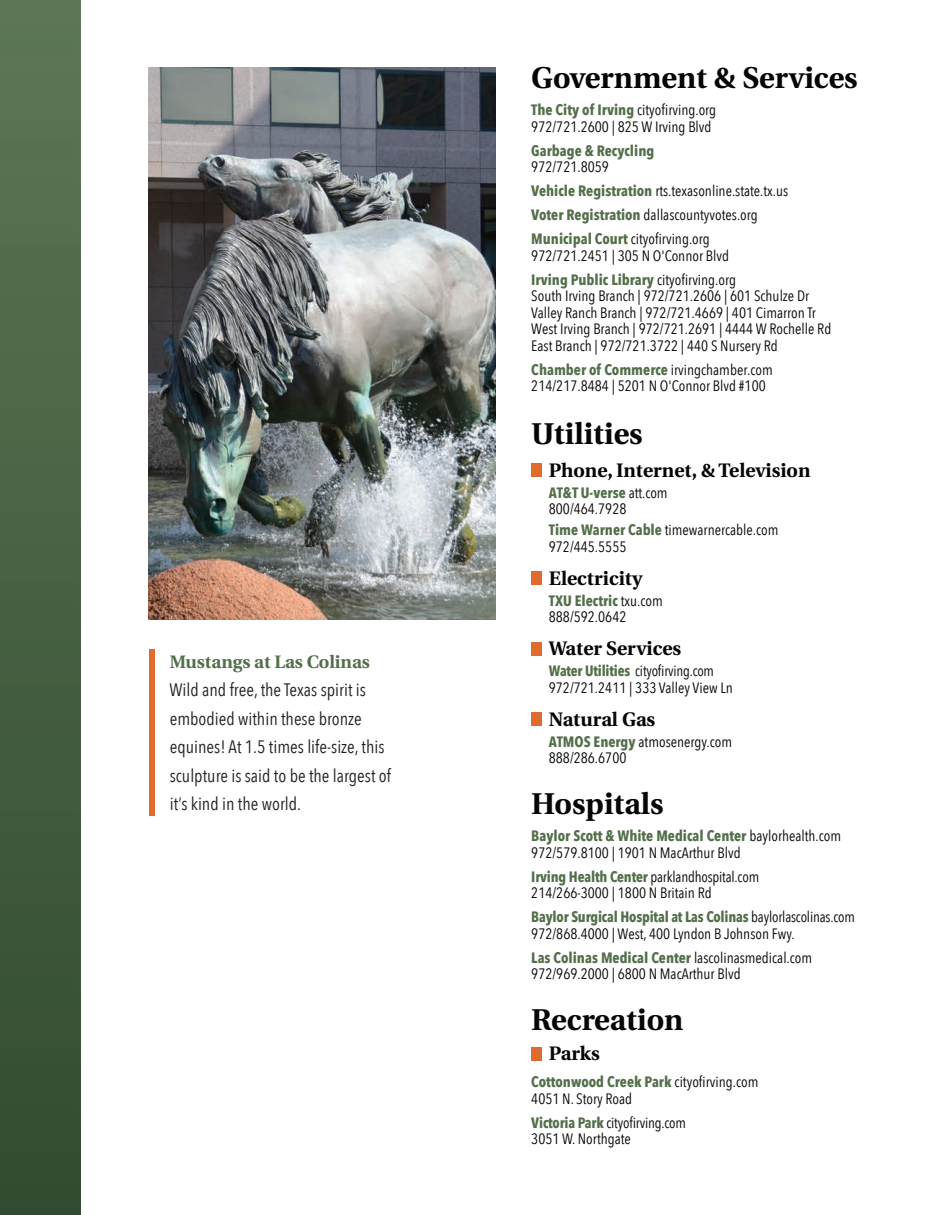
<style>
.page{position:relative;width:945px;height:1215px;background:#fff}
.page>*{position:absolute;margin:0;border:0;box-sizing:border-box;transform-origin:0 0}
.t1{font:700 30px "Heuristica";color:#050504}
.t2{font:700 19.5px "Heuristica";color:#050504}
.t3{font:18px/28.5px "Avenir Next Condensed";color:#231f20}
.t4{font:15px/16.5px "Avenir Next Condensed";color:#050504}
.t5{font:700 15px/16.5px "Avenir Next Condensed";color:#536f4a}
.s1{font-family:"Heuristica";font-weight:700;color:#536f4a}
.s2{font-weight:700;color:#536f4a}
.s3{font-weight:400;color:#050504}
</style>
<div class="page">
<div style="left:531px;top:571px;width:11px;height:14px;background:#e16b2f"></div>
<div style="left:531px;top:642px;width:11px;height:14px;background:#e16b2f"></div>
<div style="left:531px;top:712px;width:11px;height:14px;background:#e16b2f"></div>
<div style="left:531px;top:464px;width:11px;height:13px;background:#e16b2f"></div>
<div style="left:531px;top:1047px;width:11px;height:14px;background:#e16b2f"></div>
<div style="left:149px;top:650px;width:6px;height:166px;background:#e16b2f"></div>
<img style="left:149px;top:68px;width:346px;height:552px">
<img style="left:0;top:0;width:81px;height:1215px">
<p class="t3" style="left:170px;top:646px;width:223px"><span class="s1">Mustangs at Las Colinas<br></span>Wild and free, the Texas spirit is embodied within these bronze equines! At 1.5 times life-size, this sculpture is said to be the largest of it’s kind in the world.</p>
<p class="t1" style="left:531px;top:54px;width:328px">Government &amp; Services</p>
<p class="t4" style="left:531px;top:101px;width:186px"><span class="s2">The City of Irving</span> cityofirving.org<br>972/721.2600 | 825 W Irving Blvd</p>
<p class="t5" style="left:531px;top:142px;width:125px">Garbage &amp; Recycling<br><span class="s3">972/721.8059</span></p>
<p class="t4" style="left:531px;top:178px;width:259px;line-height:24px"><span class="s2">Vehicle Registration</span> rts.texasonline.state.tx.us<br><span class="s2">Voter Registration</span> dallascountyvotes.org<br><span class="s2">Municipal Court</span> cityofirving.org</p>
<p class="t4" style="left:531px;top:243px;width:206px;line-height:24px">972/721.2451 | 305 N O'Connor Blvd<br><span class="s2">Irving Public Library</span> cityofirving.org</p>
<p class="t4" style="left:531px;top:287px;width:302px">South Irving Branch | 972/721.2606 | 601 Schulze Dr Valley Ranch Branch | 972/721.4669 | 401 Cimarron Tr West Irving Branch | 972/721.2691 | 4444 W Rochelle Rd East Branch | 972/721.3722 | 440 S Nursery Rd</p>
<p class="t4" style="left:531px;top:361px;width:243px"><span class="s2">Chamber of Commerce</span> irvingchamber.com<br>214/217.8484 | 5201 N O'Connor Blvd #100</p>
<p class="t1" style="left:531px;top:409px;width:113px">Utilities</p>
<p class="t2" style="left:549px;top:454px;width:263px">Phone, Internet, &amp; Television</p>
<p class="t4" style="left:549px;top:484px;width:120px"><span class="s2">AT&amp;T U-verse</span> att.com<br>800/464.7928</p>
<p class="t4" style="left:549px;top:521px;width:231px"><span class="s2">Time Warner Cable</span> timewarnercable.com<br>972/445.5555</p>
<p class="t2" style="left:549px;top:562px;width:95px">Electricity</p>
<p class="t4" style="left:549px;top:592px;width:115px"><span class="s2">TXU Electric</span> txu.com<br>888/592.0642</p>
<p class="t2" style="left:549px;top:633px;width:134px">Water Services</p>
<p class="t4" style="left:549px;top:662px;width:186px"><span class="s2">Water Utilities</span> cityofirving.com<br>972/721.2411 | 333 Valley View Ln</p>
<p class="t2" style="left:549px;top:703px;width:108px">Natural Gas</p>
<p class="t4" style="left:549px;top:733px;width:185px"><span class="s2">ATMOS Energy</span> atmosenergy.com<br>888/286.6700</p>
<p class="t1" style="left:531px;top:780px;width:134px">Hospitals</p>
<p class="t4" style="left:531px;top:827px;width:311px"><span class="s2">Baylor Scott &amp; White Medical Center</span> baylorhealth.com<br>972/579.8100 | 1901 N MacArthur Blvd</p>
<p class="t4" style="left:531px;top:868px;width:229px"><span class="s2">Irving Health Center</span> parklandhospital.com<br>214/266-3000 | 1800 N Britain Rd</p>
<p class="t4" style="left:531px;top:908px;width:325px"><span class="s2">Baylor Surgical Hospital at Las Colinas</span> baylorlascolinas.com<br>972/868.4000 | West, 400 Lyndon B Johnson Fwy.</p>
<p class="t4" style="left:531px;top:949px;width:282px"><span class="s2">Las Colinas Medical Center</span> lascolinasmedical.com<br>972/969.2000 | 6800 N MacArthur Blvd</p>
<p class="t1" style="left:531px;top:996px;width:154px">Recreation</p>
<p class="t2" style="left:549px;top:1038px;width:53px">Parks</p>
<p class="t4" style="left:531px;top:1073px;width:229px"><span class="s2">Cottonwood Creek Park</span> cityofirving.com<br>4051 N. Story Road</p>
<p class="t4" style="left:531px;top:1114px;width:156px"><span class="s2">Victoria Park</span> cityofirving.com<br>3051 W. Northgate</p>
</div>
